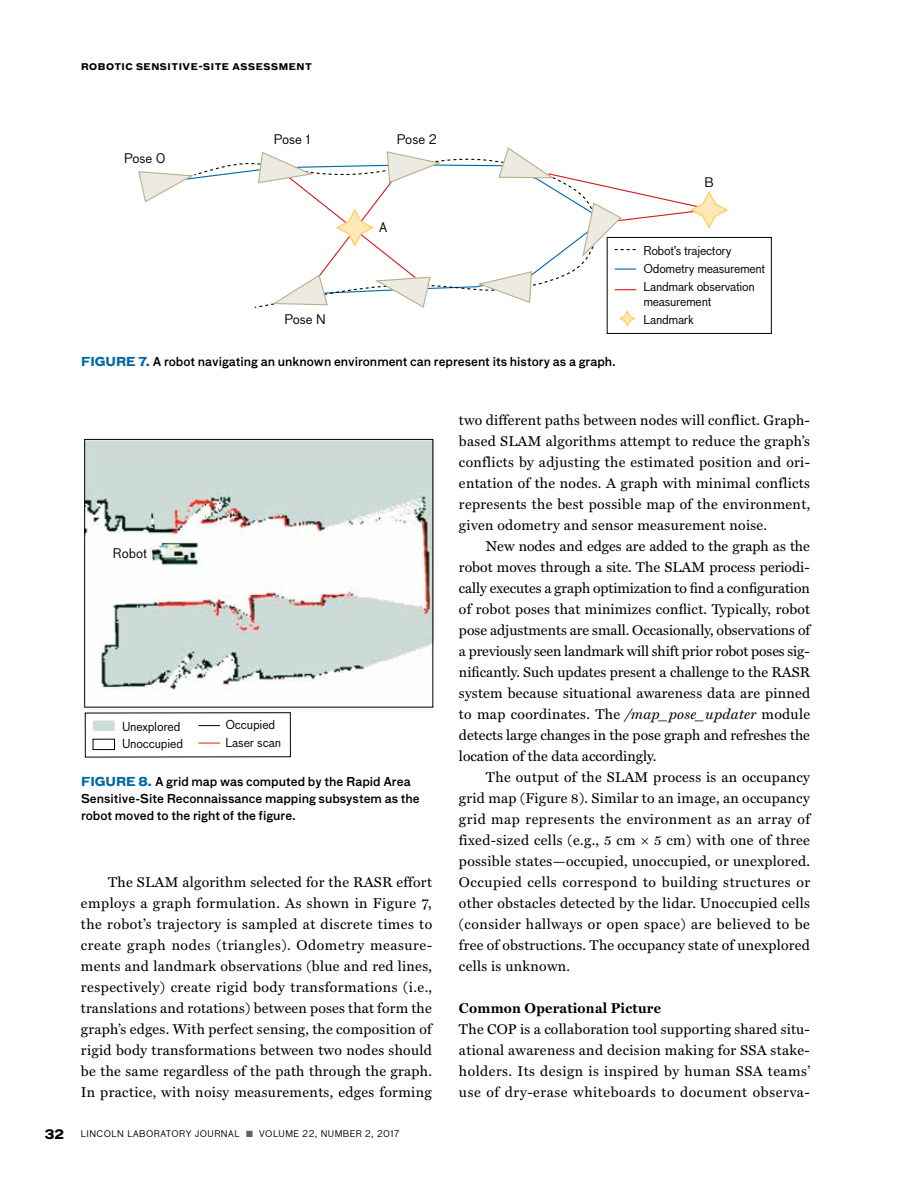
<style>
.page{position:relative;width:918px;height:1188px;background:#fff}
.page>*{position:absolute;margin:0;border:0;box-sizing:border-box;transform-origin:0 0}
.t1{font:14.25px/21px "Miller Text";letter-spacing:.02em;color:#000;text-align:justify}
.t2{font:700 14.25px "Miller Text";letter-spacing:.015em;color:#000}
.t3{font:12.9px "Bau Pro";color:#000}
.t4{font:700 12.75px "Bau Pro";color:#000}
.t5{font:500 12px/17.2px "Bau Pro";color:#000}
.t6{font:12px/18px "Bau Pro";letter-spacing:-.025em;color:#000}
.t7{font:9px "Bau Pro";letter-spacing:.05em;color:#000}
.t8{font:700 9px "Bau Pro";letter-spacing:.06em;color:#000}
.s1{font-weight:700;color:#0069a5}
.s2{color:#636466}
.s3{font-style:italic}
</style>
<div class="page">
<svg style="left:197px;top:158px;width:390px;height:132px"></svg>
<svg style="left:138px;top:171px;width:59px;height:32px"></svg>
<svg style="left:476px;top:270px;width:57px;height:33px"></svg>
<svg style="left:253px;top:151px;width:190px;height:157px"></svg>
<svg style="left:498px;top:147px;width:231px;height:112px"></svg>
<svg style="left:615px;top:269px;width:21px;height:1px"></svg>
<svg style="left:615px;top:289px;width:21px;height:1px"></svg>
<svg style="left:619px;top:310px;width:17px;height:17px"></svg>
<div style="left:607px;top:237px;width:165px;height:97px;border:1px solid #000"></div>
<img style="left:85px;top:439px;width:349px;height:269px">
<div style="left:84px;top:439px;width:349px;height:268px;border:1px solid #000"></div>
<div style="left:93px;top:721px;width:21px;height:10px;background:#cdddd7"></div>
<div style="left:93px;top:739px;width:22px;height:11px;border:1px solid #000"></div>
<svg style="left:199px;top:725px;width:21px;height:1px"></svg>
<svg style="left:199px;top:743px;width:21px;height:1px"></svg>
<p class="t8" style="left:81px;top:59px;width:232px">ROBOTIC SENSITIVE-SITE ASSESSMENT</p>
<p class="t3" style="left:124px;top:149px;width:43px">Pose 0</p>
<p class="t3" style="left:274px;top:130px;width:38px">Pose 1</p>
<p class="t3" style="left:397px;top:130px;width:42px">Pose 2</p>
<p class="t3" style="left:284px;top:310px;width:43px">Pose N</p>
<p class="t3" style="left:379px;top:218px;width:10px">A</p>
<p class="t5" style="left:81px;top:352px;width:537px"><span class="s1">FIGURE 7.</span> A robot navigating an unknown environment can represent its history as a graph.</p>
<p class="t3" style="left:705px;top:173px;width:11px">B</p>
<p class="t6" style="left:643px;top:241px;width:123px">Robot’s trajectory<br>Odometry measurement<br>Landmark observation</p>
<p class="t6" style="left:643px;top:292px;width:69px">measurement<br>Landmark</p>
<p class="t3" style="left:113px;top:544px;width:36px">Robot</p>
<p class="t6" style="left:122px;top:717px;width:63px;line-height:17.4px">Unexplored<br>Unoccupied</p>
<p class="t6" style="left:225px;top:716px;width:57px;line-height:17.4px">Occupied<br>Laser scan</p>
<p class="t5" style="left:81px;top:772px;width:340px"><span class="s1">FIGURE 8.</span> A grid map was computed by the Rapid Area<br>Sensitive-Site Reconnaissance mapping subsystem as the robot moved to the right of the figure.</p>
<p class="t1" style="left:81px;top:871px;width:353px;text-indent:27px">The SLAM algorithm selected for the RASR effort employs a graph formulation. As shown in Figure 7, the robot’s trajectory is sampled at discrete times to create graph nodes (triangles). Odometry measure&shy;ments and landmark observations (blue and red lines, respectively) create rigid body transformations (i.e., translations and rotations) between poses that form the graph’s edges. With perfect sensing, the composition of rigid body transformations between two nodes should be the same regardless of the path through the graph.<br>In practice, with noisy measurements, edges forming</p>
<p class="t4" style="left:45px;top:1123px;width:21px">32</p>
<p class="t7" style="left:81px;top:1128px;width:320px">LINCOLN LABORATORY JOURNAL <span class="s2">■</span> VOLUME 22, NUMBER 2, 2017</p>
<p class="t1" style="left:459px;top:410px;width:353px">two different paths between nodes will conflict. Graph&shy;based SLAM algorithms attempt to reduce the graph’s conflicts by adjusting the estimated position and ori&shy;entation of the nodes. A graph with minimal conflicts represents the best possible map of the environment, given odometry and sensor measurement noise.</p>
<p class="t1" style="left:459px;top:536px;width:353px;text-indent:27px">New nodes and edges are added to the graph as the robot moves through a site. The SLAM process periodi&shy;cally executes a graph optimization to find a configuration of robot poses that minimizes conflict. Typically, robot pose adjustments are small. Occasionally, observations of a previously seen landmark will shift prior robot poses sig&shy;nificantly. Such updates present a challenge to the RASR system because situational awareness data are pinned to map coordinates. The <span class="s3">/map_pose_updater</span> module detects large changes in the pose graph and refreshes the location of the data accordingly.</p>
<p class="t1" style="left:459px;top:767px;width:353px;text-indent:27px">The output of the SLAM process is an occupancy grid map (Figure 8). Similar to an image, an occupancy grid map represents the environment as an array of fixed-sized cells (e.g., 5 cm × 5 cm) with one of three possible states—occupied, unoccupied, or unexplored.<br>Occupied cells correspond to building structures or other obstacles detected by the lidar. Unoccupied cells (consider hallways or open space) are believed to be free of obstructions. The occupancy state of unexplored cells is unknown.</p>
<p class="t2" style="left:459px;top:1000px;width:204px">Common Operational Picture</p>
<p class="t1" style="left:459px;top:1019px;width:353px">The COP is a collaboration tool supporting shared situ&shy;ational awareness and decision making for SSA stake&shy;holders. Its design is inspired by human SSA teams’ use of dry-erase whiteboards to document observa-</p>
</div>
